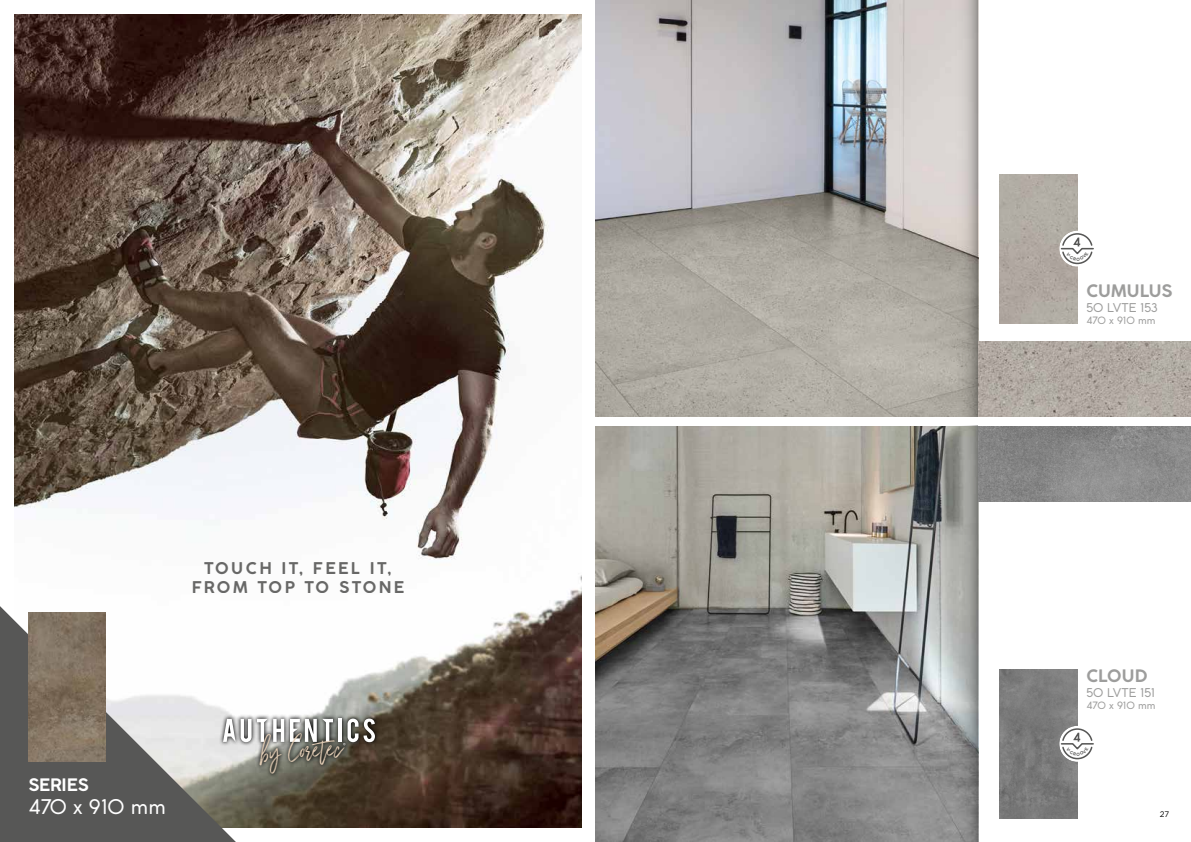
<style>
.page{position:relative;width:1191px;height:842px;background:#fff}
.page>*{position:absolute;margin:0;border:0;box-sizing:border-box;transform-origin:0 0}
.t1{font:44.9px "Wilderness Typeface";color:#e5cfb7}
.t2{font:20px "Coco Gothic";color:#fff}
.t3{font:700 17px "Coco Gothic";letter-spacing:-.01em;color:#9d9d9c}
.t4{font:700 17px "Coco Gothic";color:#fff}
.t5{font:700 16px/19px "Coco Gothic";letter-spacing:.15em;color:#575756;text-align:center}
.t6{font:12px "Coco Gothic";letter-spacing:-.005em;color:#9d9d9c}
.t7{font:10px "Coco Gothic";letter-spacing:-.02em;color:#9d9d9c}
.t8{font:8px "Gotham";color:#000}
</style>
<div class="page">
<img style="left:595px;top:0;width:345px;height:417px">
<img style="left:14px;top:14px;width:567px;height:814px">
<svg style="left:236px;top:714px;width:144px;height:64px;background:#726f66"></svg>
<svg style="left:236px;top:719px;width:15px;height:23px"></svg>
<svg style="left:257px;top:719px;width:27px;height:23px"></svg>
<svg style="left:290px;top:719px;width:43px;height:23px"></svg>
<hr style="left:338px;top:719px;width:4px;height:23px;background:#fff">
<svg style="left:343px;top:718px;width:32px;height:27px"></svg>
<svg style="left:0;top:606px;width:236px;height:236px"></svg>
<img style="left:595px;top:426px;width:345px;height:416px">
<img style="left:978px;top:426px;width:213px;height:76px">
<img style="left:1000px;top:670px;width:77px;height:148px">
<div style="left:1059px;top:726px;width:36px;height:36px;background:#fff;border-radius:50%"></div>
<img style="left:28px;top:613px;width:78px;height:149px">
<img style="left:978px;top:341px;width:213px;height:76px">
<img style="left:1000px;top:175px;width:77px;height:149px">
<div style="left:1059px;top:231px;width:36px;height:36px;background:#fff;border-radius:50%"></div>
<svg style="left:940px;top:0;width:38px;height:417px;background:#bdb8b2"></svg>
<svg style="left:940px;top:425px;width:38px;height:417px;background:#9c9d9b"></svg>
<svg style="left:1060px;top:727px;width:34px;height:33px"></svg>
<svg style="left:1060px;top:232px;width:34px;height:33px"></svg>
<p class="t5" style="left:191px;top:558px;width:214px">TOUCH IT, FEEL IT,<br>FROM TOP TO STONE</p>
<p class="t4" style="left:28px;top:772px;width:62px">SERIES</p>
<p class="t2" style="left:28px;top:791px;width:139px">470 x 910 mm</p>
<h1 class="t1" style="left:260px;top:731px;width:83px;rotate:-4deg">by Coretec</h1>
<p class="t3" style="left:1086px;top:278px;width:87px">CUMULUS</p>
<p class="t6" style="left:1086px;top:298px;width:73px">50 LVTE 153</p>
<p class="t7" style="left:1086px;top:313px;width:71px">470 x 910 mm</p>
<p class="t3" style="left:1086px;top:663px;width:62px">CLOUD</p>
<p class="t6" style="left:1086px;top:683px;width:70px">50 LVTE 151</p>
<p class="t7" style="left:1086px;top:697px;width:71px">470 x 910 mm</p>
<p class="t8" style="left:1159px;top:809px;width:11px">27</p>
</div>
